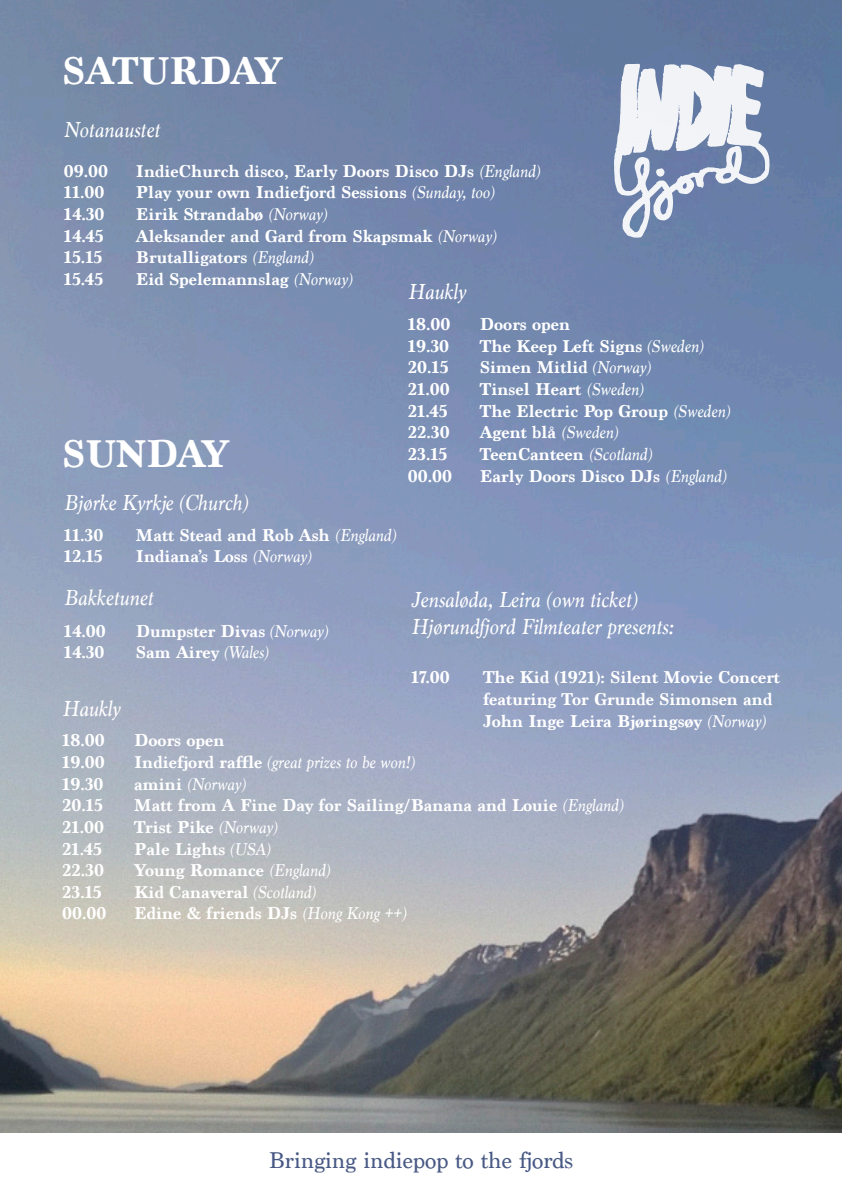
<style>
.page{position:relative;width:842px;height:1191px;background:#fff}
.page>*{position:absolute;margin:0;border:0;box-sizing:border-box;transform-origin:0 0}
.t1{font:700 40.7px "Marion";color:#fff}
.t2{font:24px "Marion";color:#485985}
.t3{font:italic 22.9px/27.5px "Marion";color:#fff}
.t4{font:700 18px/21.6px "Marion";color:#fff}
.t5{font:italic 18px "Marion";color:#fff}
.s1{font-weight:400;font-style:italic}
.s2{font-weight:700;font-style:normal}
</style>
<div class="page">
<img style="left:0;top:0;width:842px;height:1133px">
<svg style="left:614px;top:64px;width:156px;height:174px"></svg>
<p class="t1" style="left:62px;top:47px;width:222px">SATURDAY</p>
<p class="t3" style="left:64px;top:115px;width:97px">Notanaustet</p>
<p class="t4" style="left:64px;top:160px;width:46px">09.00</p>
<p class="t4" style="left:136px;top:160px;width:406px">IndieChurch disco, Early Doors Disco DJs <span class="s1">(England)</span></p>
<p class="t4" style="left:64px;top:182px;width:42px">11.00</p>
<p class="t4" style="left:136px;top:182px;width:360px">Play your own Indiefjord Sessions <span class="s1">(Sunday, too)</span></p>
<p class="t4" style="left:64px;top:203px;width:42px">14.30</p>
<p class="t4" style="left:136px;top:203px;width:193px">Eirik Strandabø <span class="s1">(Norway)</span></p>
<p class="t4" style="left:64px;top:225px;width:41px">14.45</p>
<p class="t4" style="left:136px;top:225px;width:362px">Aleksander and Gard from Skapsmak <span class="s1">(Norway)</span></p>
<p class="t4" style="left:64px;top:247px;width:40px">15.15</p>
<p class="t4" style="left:136px;top:247px;width:179px">Brutalligators <span class="s1">(England)</span></p>
<p class="t4" style="left:64px;top:268px;width:41px">15.45</p>
<p class="t4" style="left:136px;top:268px;width:218px">Eid Spelemannslag <span class="s1">(Norway)</span></p>
<p class="t3" style="left:408px;top:278px;width:60px">Haukly</p>
<p class="t4" style="left:408px;top:314px;width:44px">18.00</p>
<p class="t4" style="left:480px;top:314px;width:92px">Doors open</p>
<p class="t4" style="left:408px;top:335px;width:43px">19.30</p>
<p class="t4" style="left:480px;top:335px;width:225px">The Keep Left Signs <span class="s1">(Sweden)</span></p>
<p class="t4" style="left:408px;top:357px;width:42px">20.15</p>
<p class="t4" style="left:480px;top:357px;width:172px">Simen Mitlid <span class="s1">(Norway)</span></p>
<p class="t4" style="left:408px;top:378px;width:43px">21.00</p>
<p class="t4" style="left:480px;top:378px;width:165px">Tinsel Heart <span class="s1">(Sweden)</span></p>
<p class="t4" style="left:408px;top:400px;width:41px">21.45</p>
<p class="t4" style="left:480px;top:400px;width:251px">The Electric Pop Group <span class="s1">(Sweden)</span></p>
<p class="t4" style="left:408px;top:422px;width:43px">22.30</p>
<p class="t4" style="left:480px;top:422px;width:140px">Agent blå <span class="s1">(Sweden)</span></p>
<p class="t4" style="left:408px;top:443px;width:41px">23.15</p>
<p class="t4" style="left:480px;top:443px;width:174px">TeenCanteen <span class="s1">(Scotland)</span></p>
<p class="t4" style="left:408px;top:465px;width:46px">00.00</p>
<p class="t4" style="left:480px;top:465px;width:248px">Early Doors Disco DJs <span class="s1">(England)</span></p>
<p class="t1" style="left:62px;top:430px;width:168px">SUNDAY</p>
<p class="t3" style="left:64px;top:488px;width:185px">Bjørke Kyrkje (Church)</p>
<p class="t4" style="left:64px;top:524px;width:41px">11.30</p>
<p class="t4" style="left:136px;top:524px;width:261px">Matt Stead and Rob Ash <span class="s1">(England)</span></p>
<p class="t4" style="left:64px;top:546px;width:40px">12.15</p>
<p class="t4" style="left:136px;top:546px;width:177px">Indiana’s Loss <span class="s1">(Norway)</span></p>
<p class="t3" style="left:64px;top:584px;width:91px">Bakketunet</p>
<p class="t4" style="left:64px;top:620px;width:43px">14.00</p>
<p class="t4" style="left:136px;top:620px;width:194px">Dumpster Divas <span class="s1">(Norway)</span></p>
<p class="t4" style="left:64px;top:642px;width:42px">14.30</p>
<p class="t4" style="left:136px;top:642px;width:134px">Sam Airey <span class="s1">(Wales)</span></p>
<p class="t3" style="left:411px;top:585px;width:264px">Jensaløda, Leira (own ticket)<br>Hjørundfjord Filmteater presents:</p>
<p class="t4" style="left:411px;top:667px;width:40px">17.00</p>
<p class="t4" style="left:483px;top:667px;width:298px">The Kid (1921): Silent Movie Concert featuring Tor Grunde Simonsen and<br>John Inge Leira Bjøringsøy <span class="s1">(Norway)</span></p>
<p class="t3" style="left:62px;top:694px;width:60px">Haukly</p>
<p class="t4" style="left:62px;top:730px;width:44px">18.00</p>
<p class="t4" style="left:134px;top:730px;width:92px">Doors open</p>
<p class="t4" style="left:62px;top:751px;width:44px">19.00</p>
<p class="t5" style="left:134px;top:750px;width:282px"><span class="s2">Indiefjord raffle</span> (great prizes to be won!)</p>
<p class="t4" style="left:62px;top:773px;width:43px">19.30</p>
<p class="t5" style="left:134px;top:772px;width:113px"><span class="s2">amini</span> (Norway)</p>
<p class="t4" style="left:62px;top:795px;width:42px">20.15</p>
<p class="t4" style="left:134px;top:795px;width:491px">Matt from A Fine Day for Sailing/Banana and Louie <span class="s1">(England)</span></p>
<p class="t4" style="left:62px;top:816px;width:43px">21.00</p>
<p class="t4" style="left:134px;top:816px;width:145px">Trist Pike <span class="s1">(Norway)</span></p>
<p class="t4" style="left:62px;top:838px;width:41px">21.45</p>
<p class="t4" style="left:134px;top:838px;width:138px">Pale Lights <span class="s1">(USA)</span></p>
<p class="t4" style="left:62px;top:859px;width:43px">22.30</p>
<p class="t4" style="left:134px;top:859px;width:197px">Young Romance <span class="s1">(England)</span></p>
<p class="t4" style="left:62px;top:881px;width:41px">23.15</p>
<p class="t4" style="left:134px;top:881px;width:183px">Kid Canaveral <span class="s1">(Scotland)</span></p>
<p class="t4" style="left:62px;top:903px;width:46px">00.00</p>
<p class="t4" style="left:134px;top:903px;width:274px">Edine &amp; friends DJs <span class="s1">(Hong Kong ++)</span></p>
<p class="t2" style="left:269px;top:1146px;width:306px">Bringing indiepop to the fjords</p>
</div>
